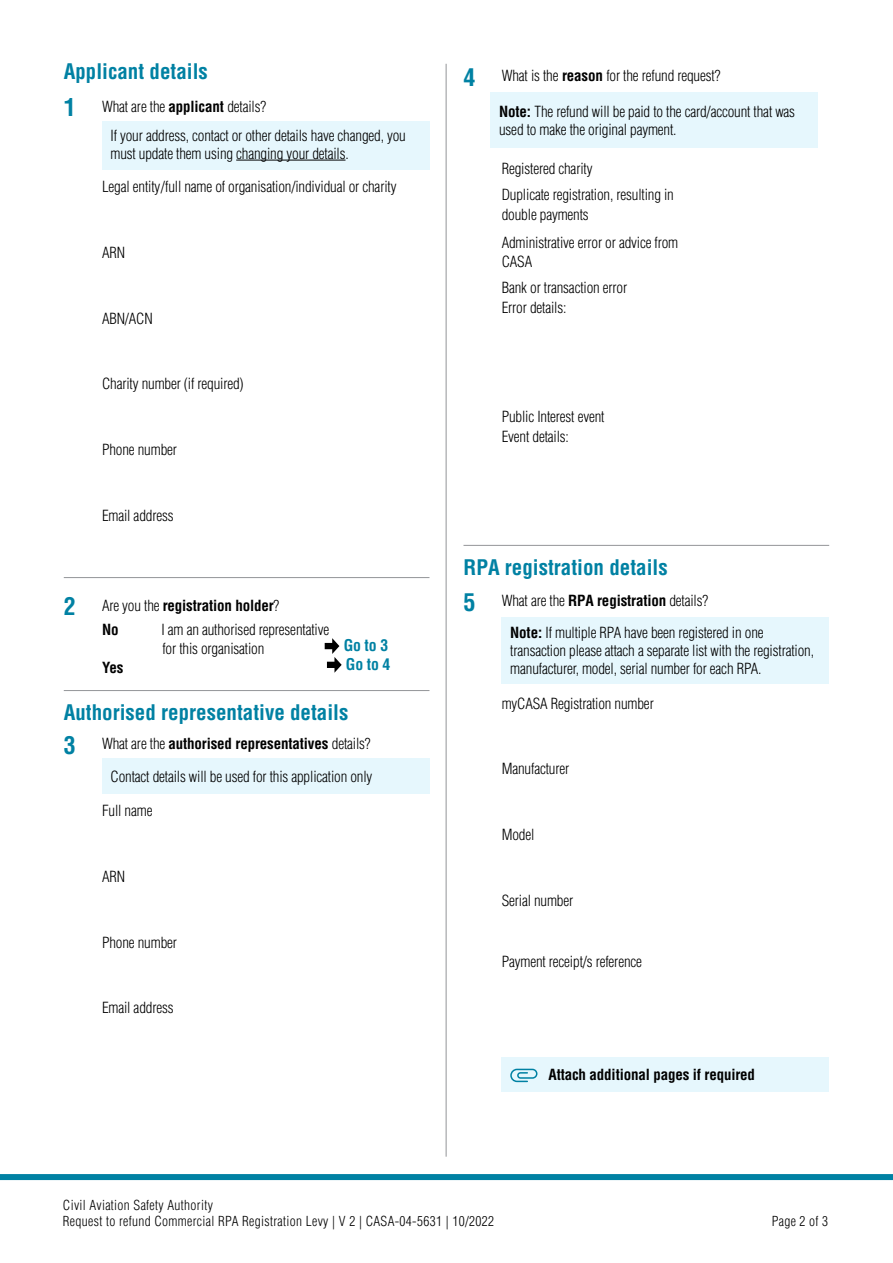
<style>
.page{position:relative;width:893px;height:1263px;background:#fff}
.page>*{position:absolute;margin:0;border:0;box-sizing:border-box;transform-origin:0 0}
.Sub-H_Cont_Bold_blue{font:700 condensed 21px "Helvetica LT Std";color:#0081a3}
._1SH__P_Indent_9mm_1{font:700 condensed 21px "Helvetica LT Std";color:#0081a3}
.P_10pt_SA1pt{font:700 condensed 15.75px "Helvetica LT Std";letter-spacing:-.01em;color:#0081a3}
.P_10pt_SA1pt-2{font:300 condensed 15px/18px "Helvetica LT Std";letter-spacing:-.01em;color:#000}
.P_Indent_9mm_10pt_SA{font:300 condensed 15px "Helvetica LT Std";letter-spacing:-.01em;color:#000}
.Application_type_9mm{font:300 condensed 15px "Helvetica LT Std";letter-spacing:-.01em;color:#000}
._1SH__P_Indent_9mm_1-2{font:300 condensed 15px "Helvetica LT Std";letter-spacing:-.01em;color:#000}
._1SH__P_Indent_9mm_1-3{font:700 condensed 15px "Helvetica LT Std";letter-spacing:-.01em;color:#000}
.N_Y_Checkbox_line{font:300 condensed 15px "Helvetica LT Std";letter-spacing:-.01em;color:#000}
.Attached_note_10pt_B{font:700 condensed 15px "Helvetica LT Std";letter-spacing:-.01em;color:#000}
.P_Indent_9mm_10pt_SA-2{font:700 condensed 15px "Helvetica LT Std";color:#000}
.N_Y_Checkbox_line-2{font:700 condensed 15px "Helvetica LT Std";color:#000}
.t1{font:300 condensed 13.5px/16.5px "Helvetica LT Std";letter-spacing:.025em;color:#000}
.s1{font-weight:700;font-size:24px;color:#0081a3}
.s2{font-weight:700}
.s3{font-size:24px;color:#0081a3}
.s4{font-weight:300}
</style>
<div class="page">
<div style="left:0;top:1174px;width:893px;height:6px;background:#0081a3"></div>
<hr style="left:446px;top:64px;width:1px;height:1093px;background:#939598">
<div style="left:102px;top:121px;width:327px;height:49px;background:#e6f7fd"></div>
<hr style="left:236px;top:160px;width:109px;height:1px;background:#000">
<hr style="left:64px;top:577px;width:365px;height:1px;background:#939598">
<svg style="left:325px;top:638px;width:17px;height:35px"></svg>
<hr style="left:64px;top:690px;width:365px;height:1px;background:#939598">
<div style="left:102px;top:758px;width:327px;height:36px;background:#e6f7fd"></div>
<div style="left:491px;top:93px;width:327px;height:55px;background:#e6f7fd"></div>
<hr style="left:463px;top:545px;width:366px;height:1px;background:#939598">
<div style="left:502px;top:617px;width:327px;height:67px;background:#e6f7fd"></div>
<div style="left:502px;top:1058px;width:327px;height:34px;background:#e6f7fd"></div>
<h1 class="Sub-H_Cont_Bold_blue" style="left:64px;top:58px;width:146px">Applicant details</h1>
<p class="_1SH__P_Indent_9mm_1-2" style="left:64px;top:97px;width:204px"><span class="s1">1</span> What are the <span class="s2">applicant</span> details?</p>
<p class="P_10pt_SA1pt-2" style="left:111px;top:126px;width:297px">If your address, contact or other details have changed, you must update them using changing your details.</p>
<p class="P_Indent_9mm_10pt_SA" style="left:102px;top:178px;width:296px">Legal entity/full name of organisation/individual or charity</p>
<p class="P_Indent_9mm_10pt_SA" style="left:102px;top:243px;width:25px">ARN</p>
<p class="P_Indent_9mm_10pt_SA" style="left:102px;top:309px;width:52px">ABN/ACN</p>
<p class="P_Indent_9mm_10pt_SA" style="left:102px;top:374px;width:143px">Charity number (if required)</p>
<p class="P_Indent_9mm_10pt_SA" style="left:102px;top:440px;width:76px">Phone number</p>
<p class="P_Indent_9mm_10pt_SA" style="left:102px;top:506px;width:73px">Email address</p>
<p class="_1SH__P_Indent_9mm_1-3" style="left:64px;top:596px;width:217px"><span class="s3">2</span> <span class="s4">Are you the</span> registration holder<span class="s4">?</span></p>
<p class="N_Y_Checkbox_line-2" style="left:102px;top:620px;width:18px">No</p>
<p class="N_Y_Checkbox_line" style="left:162px;top:620px;width:169px">I am an authorised representative</p>
<p class="N_Y_Checkbox_line" style="left:162px;top:639px;width:103px">for this organisation</p>
<p class="P_10pt_SA1pt" style="left:344px;top:636px;width:46px">Go to 3</p>
<p class="P_Indent_9mm_10pt_SA-2" style="left:102px;top:658px;width:23px">Yes</p>
<p class="P_10pt_SA1pt" style="left:346px;top:654px;width:46px">Go to 4</p>
<h1 class="Sub-H_Cont_Bold_blue" style="left:64px;top:699px;width:286px">Authorised representative details</h1>
<p class="_1SH__P_Indent_9mm_1-3" style="left:64px;top:734px;width:308px"><span class="s3">3</span> <span class="s4">What are the</span> authorised representatives <span class="s4">details?</span></p>
<p class="P_10pt_SA1pt-2" style="left:111px;top:767px;width:263px">Contact details will be used for this application only</p>
<p class="P_Indent_9mm_10pt_SA" style="left:102px;top:802px;width:52px">Full name</p>
<p class="P_Indent_9mm_10pt_SA" style="left:102px;top:867px;width:25px">ARN</p>
<p class="P_Indent_9mm_10pt_SA" style="left:102px;top:933px;width:76px">Phone number</p>
<p class="P_Indent_9mm_10pt_SA" style="left:102px;top:998px;width:73px">Email address</p>
<p class="_1SH__P_Indent_9mm_1-2" style="left:463px;top:66px;width:259px"><span class="s1">4</span> What is the <span class="s2">reason</span> for the refund request?</p>
<p class="P_10pt_SA1pt-2" style="left:499px;top:102px;width:297px"><span class="s2">Note:</span> The refund will be paid to the card/account that was used to make the original payment.</p>
<p class="Application_type_9mm" style="left:502px;top:160px;width:92px">Registered charity</p>
<p class="Application_type_9mm" style="left:502px;top:185px;width:174px">Duplicate registration, resulting in</p>
<p class="Application_type_9mm" style="left:502px;top:205px;width:89px">double payments</p>
<p class="Application_type_9mm" style="left:502px;top:233px;width:178px">Administrative error or advice from</p>
<p class="Application_type_9mm" style="left:502px;top:252px;width:32px">CASA</p>
<p class="Application_type_9mm" style="left:502px;top:278px;width:127px">Bank or transaction error</p>
<p class="Application_type_9mm" style="left:502px;top:298px;width:66px">Error details:</p>
<p class="Application_type_9mm" style="left:502px;top:407px;width:104px">Public Interest event</p>
<p class="Application_type_9mm" style="left:502px;top:427px;width:69px">Event details:</p>
<p class="_1SH__P_Indent_9mm_1" style="left:463px;top:554px;width:206px">RPA registration details</p>
<p class="_1SH__P_Indent_9mm_1-2" style="left:463px;top:591px;width:246px"><span class="s1">5</span> What are the <span class="s2">RPA registration</span> details?</p>
<p class="P_10pt_SA1pt-2" style="left:510px;top:624px;width:305px"><span class="s2">Note:</span> If multiple RPA have been registered in one transaction please attach a separate list with the registration, manufacturer, model, serial number for each RPA.</p>
<p class="P_Indent_9mm_10pt_SA" style="left:502px;top:694px;width:154px">myCASA Registration number</p>
<p class="P_Indent_9mm_10pt_SA" style="left:502px;top:759px;width:69px">Manufacturer</p>
<p class="P_Indent_9mm_10pt_SA" style="left:502px;top:825px;width:34px">Model</p>
<p class="P_Indent_9mm_10pt_SA" style="left:502px;top:891px;width:73px">Serial number</p>
<p class="P_Indent_9mm_10pt_SA" style="left:502px;top:952px;width:142px">Payment receipt/s reference</p>
<p class="Attached_note_10pt_B" style="left:549px;top:1065px;width:208px">Attach additional pages if required</p>
<p class="t1" style="left:63px;top:1197px;width:433px">Civil Aviation Safety Authority<br>Request to refund Commercial RPA Registration Levy | V 2 | CASA-04-5631 | 10/2022</p>
<p class="t1" style="left:772px;top:1213px;width:58px">Page 2 of 3</p>
</div>
